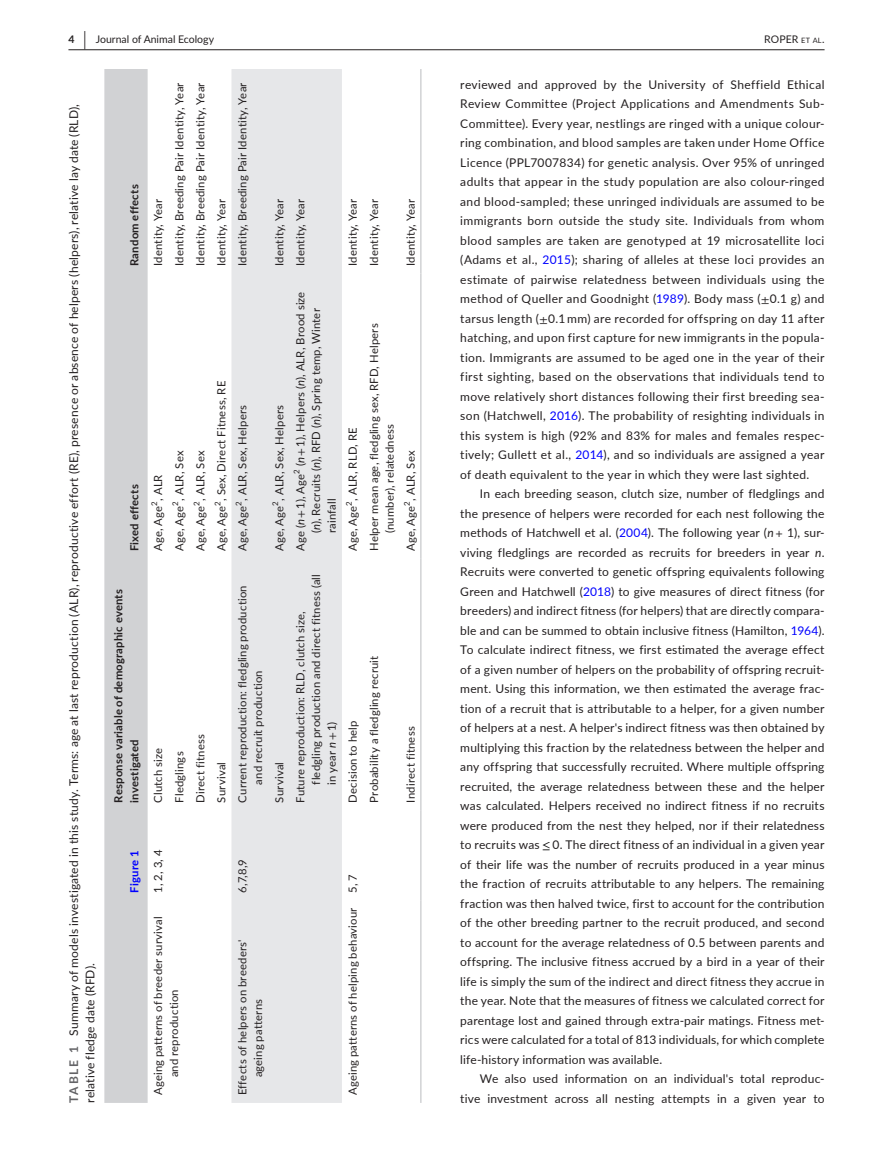
<style>
.page{position:relative;width:893px;height:1174px;background:#fff}
.page>*{position:absolute;margin:0;border:0;box-sizing:border-box;transform-origin:0 0}
.t1{font:12px/19.5px "Lato";letter-spacing:.015em;color:#231f20;text-align:justify}
.t2{font:700 12px "Lato";letter-spacing:.145em;color:#636366}
.t3{font:11.25px/15.8px "Lato";letter-spacing:.015em;color:#231f20}
.t4{font:700 11.25px/15.8px "Lato";letter-spacing:.02em;color:#231f20}
.t5{font:700 11.25px "Lato";letter-spacing:.015em;color:#00f}
.t6{font:10.5px "Lato";color:#231f20}
.t7{font:700 10.5px "Lato";color:#231f20}
.t8{font:7.8px "Lato";color:#231f20}
.s1{font-size:19.5px}
.s2{font-size:7.35px}
.s3{font-style:inherit}
.s4{color:#00f}
.s5{font-family:"STIX"}
.s6{font-style:italic}
.s7{font-family:"STIX";font-style:italic}
.s8{font-family:"STIX Math Calligraphy";color:#000}
</style>
<div class="page">
<hr style="left:68px;top:49px;width:756px;height:1px;background:#231f20">
<svg style="left:104px;top:69px;width:44px;height:1033px;background:#d5d6d8"></svg>
<div style="left:231px;top:69px;width:111px;height:1033px;background:#e6e7e9"></div>
<hr style="left:420px;top:900px;width:2px;height:202px;background:#d1d2d4">
<hr style="left:420px;top:810px;width:2px;height:90px;background:#d1d2d4">
<hr style="left:420px;top:559px;width:2px;height:251px;background:#d1d2d4">
<hr style="left:420px;top:273px;width:2px;height:286px;background:#d1d2d4">
<hr style="left:420px;top:69px;width:2px;height:204px;background:#d1d2d4">
<p class="t7" style="left:68px;top:31px;width:19px">4 <span class="s1">|</span></p>
<p class="t6" style="left:96px;top:35px;width:120px">Journal of Animal Ecology</p>
<p class="t6" style="left:764px;top:34px;width:62px">ROPER <span class="s2">et al</span><span class="s3">.</span></p>
<p class="t1" style="left:460px;top:74px;width:366px">reviewed and approved by the University of Sheffield Ethical Review Committee (Project Applications and Amendments Sub-Committee). Every year, nestlings are ringed with a unique colour&shy;ring combination, and blood samples are taken under Home Office Licence (PPL7007834) for genetic analysis. Over 95% of unringed adults that appear in the study population are also colour- ringed and blood- sampled; these unringed individuals are assumed to be immigrants born outside the study site. Individuals from whom blood samples are taken are genotyped at 19 microsatellite loci (Adams et al., <span class="s4">2015</span>); sharing of alleles at these loci provides an estimate of pairwise relatedness between individuals using the method of Queller and Goodnight (<span class="s4">1989</span>). Body mass (<span class="s5">±</span>0.1 g) and tarsus length (<span class="s5">±</span>0.1 mm) are recorded for offspring on day 11 after hatching, and upon first capture for new immigrants in the popula&shy;tion. Immigrants are assumed to be aged one in the year of their first sighting, based on the observations that individuals tend to move relatively short distances following their first breeding sea&shy;son (Hatchwell, <span class="s4">2016</span>). The probability of resighting individuals in this system is high (92% and 83% for males and females respec&shy;tively; Gullett et al., <span class="s4">2014</span>), and so individuals are assigned a year of death equivalent to the year in which they were last sighted.</p>
<p class="t1" style="left:460px;top:483px;width:366px;text-indent:20px">In each breeding season, clutch size, number of fledglings and the presence of helpers were recorded for each nest following the methods of Hatchwell et al. (<span class="s4">2004</span>). The following year (<span class="s6">n</span> <span class="s7">+</span> 1), sur&shy;viving fledglings are recorded as recruits for breeders in year <span class="s6">n</span>.<br>Recruits were converted to genetic offspring equivalents following Green and Hatchwell (<span class="s4">2018</span>) to give measures of direct fitness (for breeders) and indirect fitness (for helpers) that are directly compara&shy;ble and can be summed to obtain inclusive fitness (Hamilton, <span class="s4">1964</span>).<br>To calculate indirect fitness, we first estimated the average effect of a given number of helpers on the probability of offspring recruit&shy;ment. Using this information, we then estimated the average frac&shy;tion of a recruit that is attributable to a helper, for a given number of helpers at a nest. A helper's indirect fitness was then obtained by multiplying this fraction by the relatedness between the helper and any offspring that successfully recruited. Where multiple offspring recruited, the average relatedness between these and the helper was calculated. Helpers received no indirect fitness if no recruits were produced from the nest they helped, nor if their relatedness to recruits was <span class="s8">≤</span> 0. The direct fitness of an individual in a given year of their life was the number of recruits produced in a year minus the fraction of recruits attributable to any helpers. The remaining fraction was then halved twice, first to account for the contribution of the other breeding partner to the recruit produced, and second to account for the average relatedness of 0.5 between parents and offspring. The inclusive fitness accrued by a bird in a year of their life is simply the sum of the indirect and direct fitness they accrue in the year. Note that the measures of fitness we calculated correct for parentage lost and gained through extra- pair matings. Fitness met&shy;rics were calculated for a total of 813 individuals, for which complete life- history information was available.</p>
<p class="t1" style="left:480px;top:1068px;width:346px">We also used information on an individual's total reproduc-</p>
<p class="t3" style="left:234px;top:266px;width:185px;rotate:-90deg">Identity, Breeding Pair Identity, Year</p>
<p class="t3" style="left:192px;top:266px;width:185px;rotate:-90deg">Identity, Breeding Pair Identity, Year</p>
<p class="t3" style="left:171px;top:266px;width:185px;rotate:-90deg">Identity, Breeding Pair Identity, Year</p>
<p class="t1" style="left:65px;top:1102px;width:1000px;line-height:16.5px;text-indent:67px;rotate:-90deg">Summary of models investigated in this study. Terms: age at last reproduction (ALR), reproductive effort (RE), presence or absence of helpers (helpers), relative lay date (RLD), relative fledge date (RFD).</p>
<p class="t4" style="left:127px;top:266px;width:83px;rotate:-90deg">Random effects</p>
<p class="t3" style="left:271px;top:266px;width:69px;rotate:-90deg">Identity, Year</p>
<p class="t3" style="left:213px;top:266px;width:69px;rotate:-90deg">Identity, Year</p>
<p class="t3" style="left:345px;top:266px;width:69px;rotate:-90deg">Identity, Year</p>
<p class="t3" style="left:150px;top:266px;width:69px;rotate:-90deg">Identity, Year</p>
<p class="t3" style="left:402px;top:266px;width:69px;rotate:-90deg">Identity, Year</p>
<p class="t3" style="left:292px;top:266px;width:69px;rotate:-90deg">Identity, Year</p>
<p class="t3" style="left:366px;top:266px;width:69px;rotate:-90deg">Identity, Year</p>
<p class="t3" style="left:292px;top:533px;width:243px;text-indent:67px;rotate:-90deg">(<span class="s6">n</span><span class="s5">+</span> 1), Helpers (<span class="s6">n</span>), ALR, Brood size (<span class="s6">n</span>), Recruits (<span class="s6">n</span>), RFD (<span class="s6">n</span>), Spring temp, Winter rainfall</p>
<p class="t3" style="left:366px;top:533px;width:211px;text-indent:-18px;rotate:-90deg">Helper mean age, fledgling sex, RFD, Helpers (number), relatedness</p>
<p class="t3" style="left:213px;top:551px;width:172px;rotate:-90deg">Age, Age , Sex, Direct Fitness, RE</p>
<p class="t3" style="left:234px;top:551px;width:148px;rotate:-90deg">Age, Age , ALR, Sex, Helpers</p>
<p class="t3" style="left:271px;top:551px;width:148px;rotate:-90deg">Age, Age , ALR, Sex, Helpers</p>
<p class="t3" style="left:345px;top:551px;width:125px;rotate:-90deg">Age, Age , ALR, RLD, RE</p>
<p class="t3" style="left:192px;top:551px;width:102px;rotate:-90deg">Age, Age , ALR, Sex</p>
<p class="t3" style="left:171px;top:551px;width:102px;rotate:-90deg">Age, Age , ALR, Sex</p>
<p class="t3" style="left:402px;top:551px;width:102px;rotate:-90deg">Age, Age , ALR, Sex</p>
<p class="t8" style="left:293px;top:473px;width:6px;rotate:-90deg">2</p>
<p class="t3" style="left:292px;top:551px;width:79px;rotate:-90deg">Age (<span class="s6">n</span><span class="s5">+</span> 1), Age</p>
<p class="t3" style="left:150px;top:551px;width:78px;rotate:-90deg">Age, Age , ALR</p>
<p class="t4" style="left:127px;top:551px;width:69px;rotate:-90deg">Fixed effects</p>
<p class="t8" style="left:235px;top:505px;width:6px;rotate:-90deg">2</p>
<p class="t8" style="left:272px;top:505px;width:6px;rotate:-90deg">2</p>
<p class="t8" style="left:193px;top:505px;width:6px;rotate:-90deg">2</p>
<p class="t8" style="left:214px;top:505px;width:6px;rotate:-90deg">2</p>
<p class="t8" style="left:346px;top:505px;width:6px;rotate:-90deg">2</p>
<p class="t8" style="left:151px;top:505px;width:6px;rotate:-90deg">2</p>
<p class="t8" style="left:172px;top:505px;width:6px;rotate:-90deg">2</p>
<p class="t8" style="left:404px;top:505px;width:6px;rotate:-90deg">2</p>
<p class="t3" style="left:292px;top:784px;width:212px;text-indent:-18px;rotate:-90deg">Future reproduction: RLD, clutch size, fledgling production and direct fitness (all in year <span class="s6">n</span><span class="s5">+</span> 1)</p>
<p class="t3" style="left:234px;top:784px;width:201px;text-indent:-18px;rotate:-90deg">Current reproduction: fledgling production and recruit production</p>
<p class="t4" style="left:111px;top:802px;width:215px;rotate:-90deg">Response variable of demographic events investigated</p>
<p class="t3" style="left:366px;top:802px;width:148px;rotate:-90deg">Probability a fledgling recruit</p>
<p class="t3" style="left:345px;top:802px;width:84px;rotate:-90deg">Decision to help</p>
<p class="t3" style="left:402px;top:802px;width:78px;rotate:-90deg">Indirect fitness</p>
<p class="t3" style="left:192px;top:802px;width:70px;rotate:-90deg">Direct fitness</p>
<p class="t3" style="left:150px;top:802px;width:56px;rotate:-90deg">Clutch size</p>
<p class="t3" style="left:171px;top:802px;width:53px;rotate:-90deg">Fledglings</p>
<p class="t3" style="left:271px;top:802px;width:42px;rotate:-90deg">Survival</p>
<p class="t3" style="left:213px;top:802px;width:42px;rotate:-90deg">Survival</p>
<p class="t3" style="left:151px;top:892px;width:45px;rotate:-90deg">1, 2, 3, 4</p>
<p class="t5" style="left:130px;top:892px;width:43px;rotate:-90deg">Figure 1</p>
<p class="t3" style="left:234px;top:892px;width:35px;rotate:-90deg">6,7,8,9</p>
<p class="t3" style="left:345px;top:892px;width:20px;rotate:-90deg">5, 7</p>
<p class="t3" style="left:345px;top:1095px;width:189px;rotate:-90deg">Ageing patterns of helping behaviour</p>
<p class="t3" style="left:150px;top:1077px;width:163px;text-indent:-18px;rotate:-90deg">Ageing patterns of breeder survival and reproduction</p>
<p class="t3" style="left:234px;top:1077px;width:139px;text-indent:-18px;rotate:-90deg">Effects of helpers on breeders' ageing patterns</p>
<p class="t2" style="left:69px;top:1102px;width:58px;rotate:-90deg">TABLE 1</p>
<p class="t1" style="left:460px;top:1088px;width:366px">tive investment across all nesting attempts in a given year to</p>
</div>
